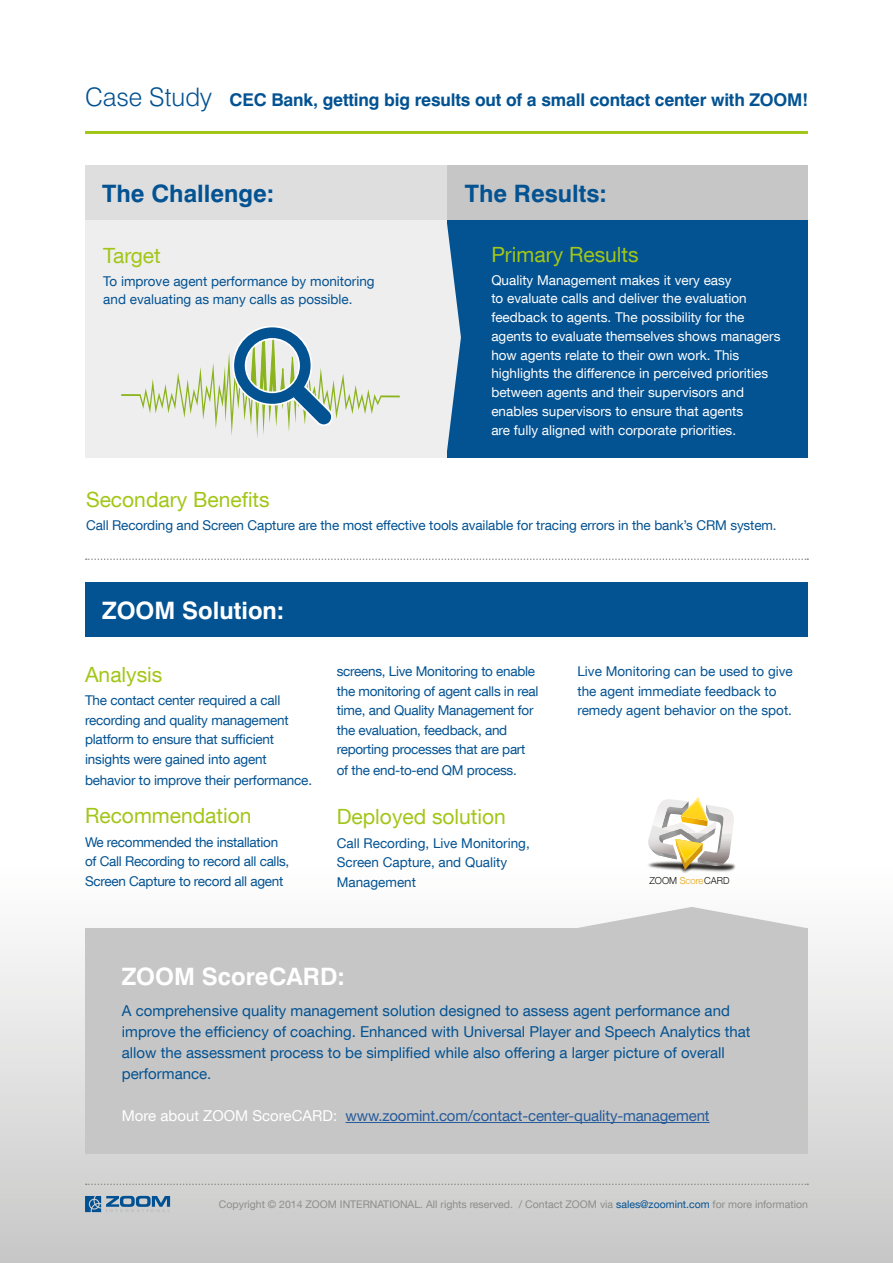
<style>
.page{position:relative;width:893px;height:1263px;background:#fff}
.page>*{position:absolute;margin:0;border:0;box-sizing:border-box;transform-origin:0 0}
.t1{font:700 24px "Swiss 721 BTCE";color:#fff}
.t2{font:700 24px "Swiss 721 BTCE";color:#035292}
.t3{font:21px "Helvetica Neue LT Com";color:#a2c617}
.t4{font:700 17.55px "Swiss 721 BTCE";letter-spacing:-.01em;color:#035292}
.t5{font:15px/21px "Helvetica Neue LT Com";color:#035292}
.t6{font:15px "Helvetica Neue LT Com";letter-spacing:-.01em;color:#275b9b}
.t7{font:13.5px/19.5px "Helvetica Neue LT Com";letter-spacing:-.015em;color:#035292}
.t8{font:13.5px/18.8px "Helvetica Neue LT Com";color:#fff}
.t9{font:10.5px "Helvetica Neue LT Com";color:#8d8f8a}
.t10{font:300 9.6px "Helvetica Neue";color:#12100b}
.s1{font-weight:300;font-size:25.5px}
.s2{color:#e79f00}
.s3{color:#fff}
.s4{color:#035292}
</style>
<div class="page">
<div style="left:0;top:862px;width:893px;height:401px;background:linear-gradient(to bottom,#fff,#c7c7c7)"></div>
<svg style="left:86px;top:1183px;width:722px;height:2px"></svg>
<svg style="left:86px;top:558px;width:722px;height:2px"></svg>
<svg style="left:85px;top:1196px;width:85px;height:16px"></svg>
<hr style="left:85px;top:131px;width:723px;height:3px;background:#a2c617">
<div style="left:85px;top:582px;width:723px;height:54px;background:#035292"></div>
<div style="left:85px;top:220px;width:362px;height:238px;background:#eee"></div>
<div style="left:85px;top:165px;width:362px;height:55px;background:#dedede"></div>
<div style="left:447px;top:220px;width:361px;height:238px;background:#035292"></div>
<div style="left:447px;top:165px;width:361px;height:55px;background:#c6c6c6"></div>
<svg style="left:447px;top:224px;width:14px;height:227px"></svg>
<div style="left:85px;top:928px;width:722px;height:225px;background:#c6c6c6"></div>
<hr style="left:346px;top:1122px;width:364px;height:1px;background:#275b9b">
<svg style="left:577px;top:907px;width:230px;height:21px"></svg>
<img style="left:641px;top:862px;width:100px;height:15px">
<img style="left:674px;top:870px;width:25px;height:9px">
<svg style="left:647px;top:797px;width:87px;height:73px"></svg>
<svg style="left:121px;top:326px;width:279px;height:112px"></svg>
<p class="t4" style="left:85px;top:88px;width:725px"><span class="s1">Case Study</span> CEC Bank, getting big results out of a small contact center with ZOOM!</p>
<h1 class="t2" style="left:102px;top:177px;width:173px">The Challenge:</h1>
<h1 class="t2" style="left:465px;top:177px;width:144px">The Results:</h1>
<h2 class="t3" style="left:491px;top:241px;width:149px">Primary Results</h2>
<p class="t8" style="left:491px;top:270px;width:291px">Quality Management makes it very easy<br>to evaluate calls and deliver the evaluation feedback to agents. The possibility for the agents to evaluate themselves shows managers how agents relate to their own work. This highlights the difference in perceived priorities between agents and their supervisors and enables supervisors to ensure that agents<br>are fully aligned with corporate priorities.</p>
<h2 class="t3" style="left:103px;top:242px;width:59px">Target</h2>
<p class="t7" style="left:103px;top:271px;width:273px;line-height:18.8px">To improve agent performance by monitoring and evaluating as many calls as possible.</p>
<h2 class="t3" style="left:86px;top:486px;width:185px">Secondary Benefits</h2>
<p class="t7" style="left:86px;top:515px;width:692px">Call Recording and Screen Capture are the most effective tools available for tracing errors in the bank’s CRM system.</p>
<h1 class="t1" style="left:102px;top:594px;width:184px">ZOOM Solution:</h1>
<h2 class="t3" style="left:85px;top:661px;width:79px">Analysis</h2>
<p class="t7" style="left:85px;top:691px;width:205px">The contact center required a call recording and quality management platform to ensure that sufficient insights were gained into agent</p>
<p class="t7" style="left:85px;top:770px;width:229px">behavior to improve their performance.</p>
<h2 class="t3" style="left:85px;top:802px;width:168px">Recommendation</h2>
<p class="t7" style="left:85px;top:832px;width:206px">We recommended the installation of Call Recording to record all calls,<br>Screen Capture to record all agent</p>
<p class="t7" style="left:337px;top:661px;width:203px">screens, Live Monitoring to enable the monitoring of agent calls in real time, and Quality Management for the evaluation, feedback, and reporting processes that are part</p>
<p class="t7" style="left:337px;top:760px;width:182px">of the end-to-end QM process.</p>
<h2 class="t3" style="left:337px;top:803px;width:171px">Deployed solution</h2>
<p class="t7" style="left:337px;top:833px;width:195px">Call Recording, Live Monitoring,<br>Screen Capture, and Quality<br>Management</p>
<p class="t7" style="left:577px;top:661px;width:217px">Live Monitoring can be used to give the agent immediate feedback to remedy agent behavior on the spot.</p>
<p class="t10" style="left:649px;top:873px;width:82px">ZOOM <span class="s2">Score</span>CARD</p>
<h1 class="t1" style="left:122px;top:960px;width:225px">ZOOM ScoreCARD:</h1>
<p class="t5" style="left:122px;top:1000px;width:630px">A comprehensive quality management solution designed to assess agent performance and improve the efficiency of coaching. Enhanced with Universal Player and Speech Analytics that allow the assessment process to be simplified while also offering a larger picture of overall performance.</p>
<p class="t6" style="left:122px;top:1107px;width:589px"><span class="s3">More about ZOOM ScoreCARD:</span> www.zoomint.com/contact-center-quality-management</p>
<p class="t9" style="left:219px;top:1198px;width:590px">Copyright © 2014 ZOOM INTERNATIONAL. All rights reserved. / Contact ZOOM via <span class="s4">sales@zoomint.com</span> for more information</p>
</div>
